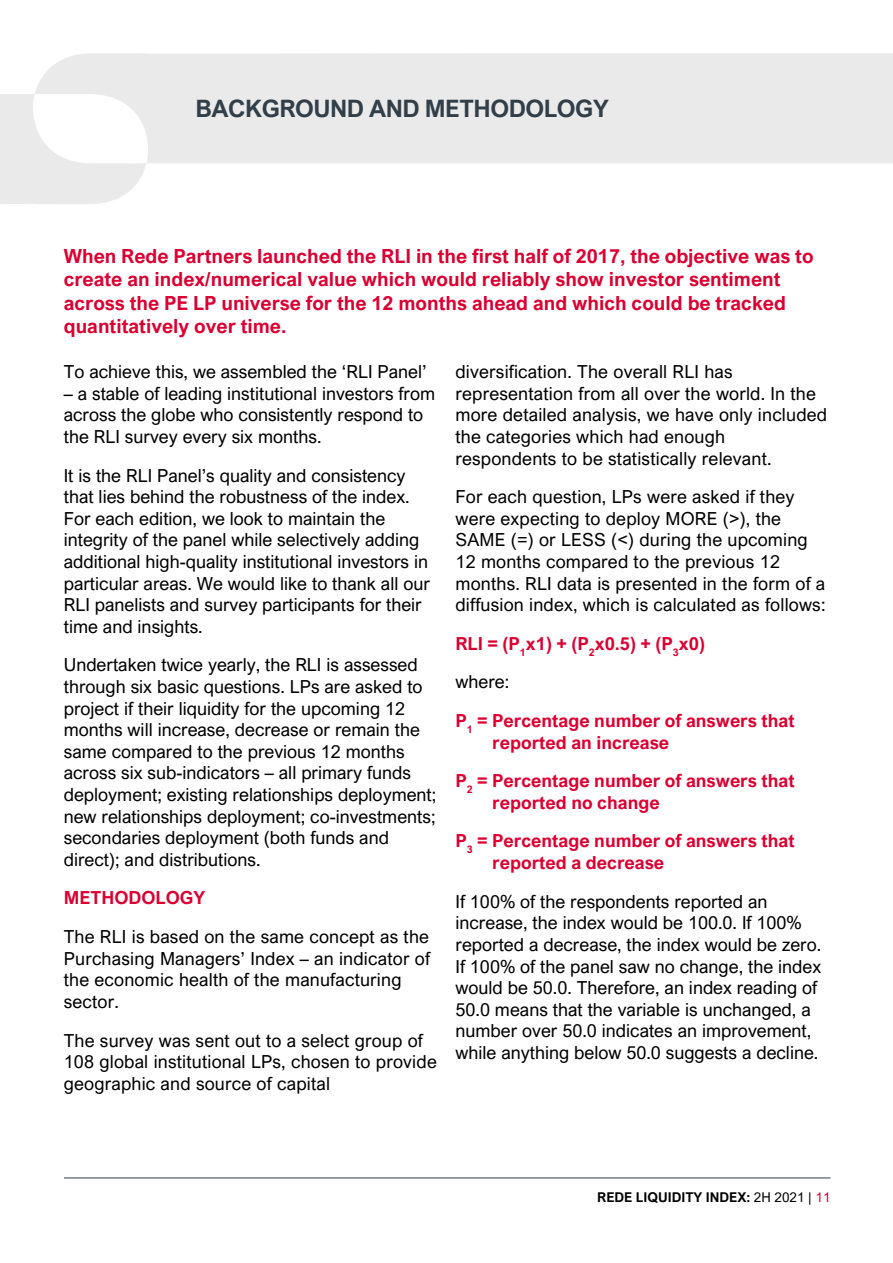
<style>
.page{position:relative;width:893px;height:1263px;background:#fff}
.page>*{position:absolute;margin:0;border:0;box-sizing:border-box;transform-origin:0 0}
.t1{font:700 24px "Arial Nova";letter-spacing:-.02em;color:#323e48}
.t2{font:700 19.5px/23.4px "Arial Nova";color:#db0032}
.t3{font:18px/21.6px "Arial Nova";color:#000}
.t4{font:700 18px/38.5px "Arial Nova";color:#db0032}
.t5{font:700 13.5px "Arial Nova";color:#000}
.s1{font-weight:400;color:#000}
.s2{font-weight:400}
.s3{font-weight:400;color:#db0032}
</style>
<div class="page">
<hr style="left:64px;top:1178px;width:766px;height:1px;background:#323e48">
<div style="left:35px;top:53px;width:858px;height:110px;background:#eaeaeb"></div>
<svg style="left:0;top:93px;width:149px;height:111px"></svg>
<h1 class="t1" style="left:196px;top:95px;width:415px">BACKGROUND AND METHODOLOGY</h1>
<p class="t2" style="left:64px;top:244px;width:751px">When Rede Partners launched the RLI in the first half of 2017, the objective was to create an index/numerical value which would reliably show investor sentiment across the PE LP universe for the 12 months ahead and which could be tracked quantitatively over time.</p>
<p class="t3" style="left:64px;top:361px;width:364px">To achieve this, we assembled the ‘RLI Panel’</p>
<p class="t3" style="left:64px;top:383px;width:373px">– a stable of leading institutional investors from across the globe who consistently respond to the RLI survey every six months.</p>
<p class="t3" style="left:64px;top:464px;width:368px">It is the RLI Panel’s quality and consistency that lies behind the robustness of the index.<br>For each edition, we look to maintain the integrity of the panel while selectively adding additional high-quality institutional investors in particular areas. We would like to thank all our RLI panelists and survey participants for their time and insights.</p>
<p class="t3" style="left:64px;top:654px;width:374px">Undertaken twice yearly, the RLI is assessed through six basic questions. LPs are asked to project if their liquidity for the upcoming 12 months will increase, decrease or remain the same compared to the previous 12 months across six sub-indicators – all primary funds deployment; existing relationships deployment; new relationships deployment; co-investments; secondaries deployment (both funds and direct); and distributions.</p>
<p class="t4" style="left:64px;top:879px;width:143px">METHODOLOGY</p>
<p class="t3" style="left:64px;top:926px;width:368px">The RLI is based on the same concept as the Purchasing Managers’ Index – an indicator of the economic health of the manufacturing sector.</p>
<p class="t3" style="left:64px;top:1029px;width:375px">The survey was sent out to a select group of<br>108 global institutional LPs, chosen to provide geographic and source of capital</p>
<p class="t3" style="left:455px;top:361px;width:373px">diversification. The overall RLI has representation from all over the world. In the more detailed analysis, we have only included the categories which had enough respondents to be statistically relevant.</p>
<p class="t3" style="left:455px;top:486px;width:372px">For each question, LPs were asked if they were expecting to deploy MORE (&gt;), the SAME (=) or LESS (&lt;) during the upcoming 12 months compared to the previous 12 months. RLI data is presented in the form of a diffusion index, which is calculated as follows:</p>
<p class="t4" style="left:455px;top:624px;width:341px">RLI = (P<sub>1</sub>x1) + (P<sub>2</sub>x0.5) + (P<sub>3</sub>x0)<br><span class="s1">where:<br></span>P<sub>1</sub> = Percentage number of answers that</p>
<p class="t4" style="left:455px;top:723px;width:341px;text-indent:37px">reported an increase<br>P<sub>2</sub> = Percentage number of answers that</p>
<p class="t4" style="left:455px;top:783px;width:341px;text-indent:37px">reported no change<br>P<sub>3</sub> = Percentage number of answers that</p>
<p class="t4" style="left:492px;top:843px;width:173px">reported a decrease</p>
<p class="t3" style="left:455px;top:890px;width:367px">If 100% of the respondents reported an increase, the index would be 100.0. If 100% reported a decrease, the index would be zero.<br>If 100% of the panel saw no change, the index would be 50.0. Therefore, an index reading of 50.0 means that the variable is unchanged, a number over 50.0 indicates an improvement, while anything below 50.0 suggests a decline.</p>
<p class="t5" style="left:597px;top:1189px;width:235px">REDE LIQUIDITY INDEX: <span class="s2">2H 2021 |</span> <span class="s3">11</span></p>
</div>
